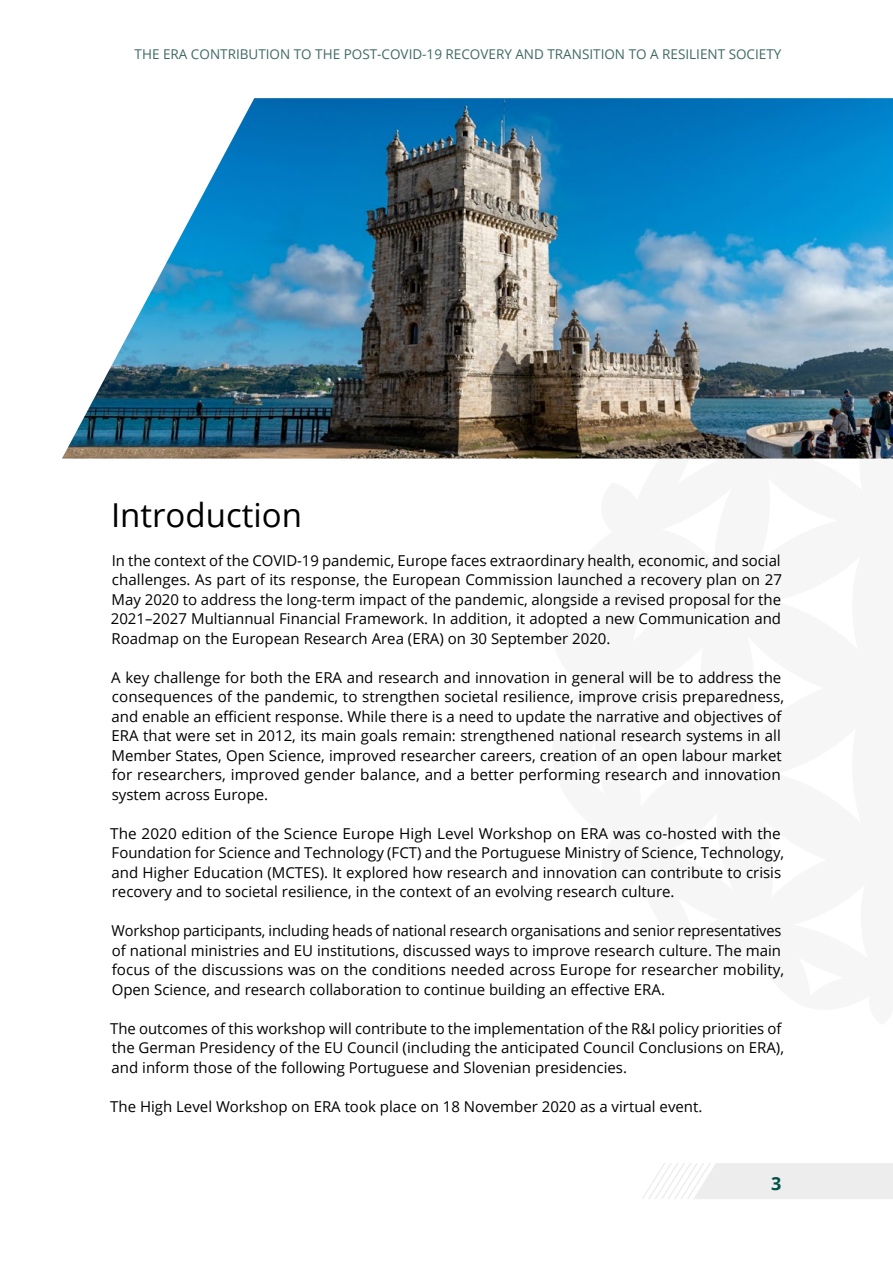
<style>
.page{position:relative;width:893px;height:1263px;background:#fff}
.page>*{position:absolute;margin:0;border:0;box-sizing:border-box;transform-origin:0 0}
.Body{font:33px "Open Sans";color:#000}
.t1{font:700 18px "Open Sans";color:#01514a}
.Body-2{font:15px/19.5px "Open Sans";color:#000}
.t2{font:13.5px "Open Sans";color:#3f6a64}
</style>
<div class="page">
<svg style="left:642px;top:1163px;width:251px;height:36px"></svg>
<img style="left:62px;top:98px;width:831px;height:360px">
<p class="t2" style="left:135px;top:44px;width:648px">THE ERA CONTRIBUTION TO THE POST-COVID-19 RECOVERY AND TRANSITION TO A RESILIENT SOCIETY</p>
<p class="Body" style="left:111px;top:492px;width:192px">Introduction</p>
<p class="Body-2" style="left:111px;top:550px;width:673px;text-align:justify">In the context of the COVID-19 pandemic, Europe faces extraordinary health, economic, and social challenges. As part of its response, the European Commission launched a recovery plan on 27<br>May 2020 to address the long-term impact of the pandemic, alongside a revised proposal for the 2021–2027 Multiannual Financial Framework. In addition, it adopted a new Communication and Roadmap on the European Research Area (ERA) on 30 September 2020.</p>
<p class="Body-2" style="left:111px;top:667px;width:674px">A key challenge for both the ERA and research and innovation in general will be to address the consequences of the pandemic, to strengthen societal resilience, improve crisis preparedness, and enable an efficient response. While there is a need to update the narrative and objectives of ERA that were set in 2012, its main goals remain: strengthened national research systems in all Member States, Open Science, improved researcher careers, creation of an open labour market for researchers, improved gender balance, and a better performing research and innovation system across Europe.</p>
<p class="Body-2" style="left:110px;top:823px;width:675px">The 2020 edition of the Science Europe High Level Workshop on ERA was co-hosted with the Foundation for Science and Technology (FCT) and the Portuguese Ministry of Science, Technology, and Higher Education (MCTES). It explored how research and innovation can contribute to crisis recovery and to societal resilience, in the context of an evolving research culture.</p>
<p class="Body-2" style="left:112px;top:920px;width:674px">Workshop participants, including heads of national research organisations and senior representatives of national ministries and EU institutions, discussed ways to improve research culture. The main focus of the discussions was on the conditions needed across Europe for researcher mobility, Open Science, and research collaboration to continue building an effective ERA.</p>
<p class="Body-2" style="left:110px;top:1018px;width:675px">The outcomes of this workshop will contribute to the implementation of the R&amp;I policy priorities of the German Presidency of the EU Council (including the anticipated Council Conclusions on ERA), and inform those of the following Portuguese and Slovenian presidencies.</p>
<p class="Body-2" style="left:110px;top:1096px;width:594px">The High Level Workshop on ERA took place on 18 November 2020 as a virtual event.</p>
<p class="t1" style="left:771px;top:1170px;width:12px">3</p>
</div>
